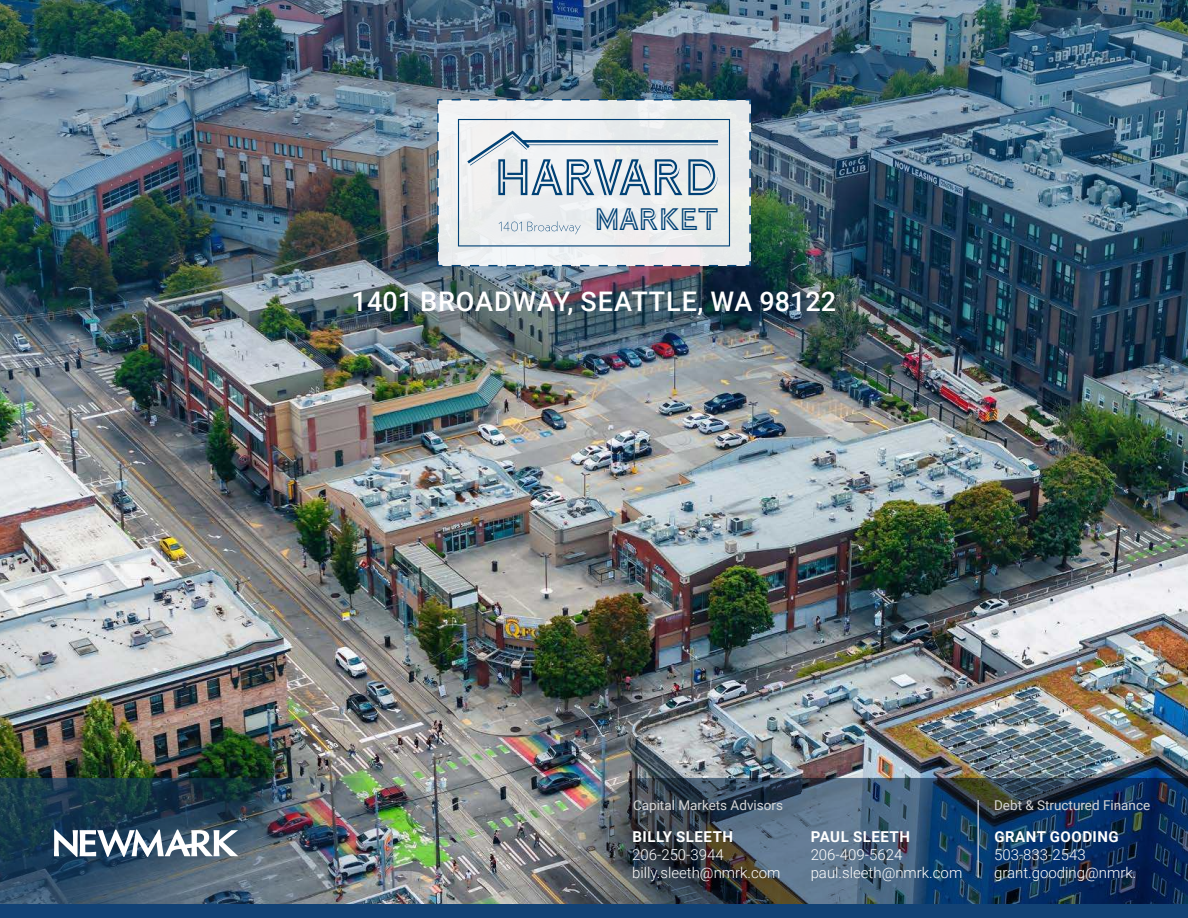
<style>
.page{position:relative;width:1188px;height:918px;background:#fff}
.page>*{position:absolute;margin:0;border:0;box-sizing:border-box;transform-origin:0 0}
.t1{font:33px "Continuo";color:#004175}
.Table_body_2{font:500 27px "Roboto";letter-spacing:.015em;color:#fff}
.t2{font:300 15px/18px "Roboto";color:#fff}
.t3{font:700 15px/18px "Roboto";letter-spacing:.035em;color:#fff}
.t4{font:13.5px "Roboto";color:#d6d6d6}
.s1{font-weight:700}
.s2{font-weight:300}
</style>
<div class="page">
<img style="left:0;top:541px;width:1188px;height:237px">
<img style="left:0;top:0;width:1188px;height:541px">
<img style="left:0;top:778px;width:449px;height:126px">
<img style="left:449px;top:778px;width:739px;height:126px">
<svg style="left:54px;top:829px;width:184px;height:28px"></svg>
<div style="left:438px;top:100px;width:312px;height:166px;background:#edeeef"></div>
<svg style="left:746px;top:261px;width:5px;height:5px"></svg>
<svg style="left:437px;top:261px;width:5px;height:5px"></svg>
<svg style="left:437px;top:113px;width:2px;height:10px"></svg>
<svg style="left:437px;top:132px;width:2px;height:9px"></svg>
<svg style="left:437px;top:150px;width:2px;height:10px"></svg>
<svg style="left:437px;top:169px;width:2px;height:9px"></svg>
<svg style="left:437px;top:187px;width:2px;height:10px"></svg>
<svg style="left:437px;top:206px;width:2px;height:9px"></svg>
<svg style="left:437px;top:224px;width:2px;height:9px"></svg>
<svg style="left:437px;top:243px;width:2px;height:9px"></svg>
<svg style="left:437px;top:99px;width:5px;height:5px"></svg>
<svg style="left:746px;top:99px;width:5px;height:5px"></svg>
<svg style="left:749px;top:113px;width:2px;height:10px"></svg>
<svg style="left:749px;top:132px;width:2px;height:9px"></svg>
<svg style="left:749px;top:150px;width:2px;height:10px"></svg>
<svg style="left:749px;top:169px;width:2px;height:9px"></svg>
<svg style="left:749px;top:187px;width:2px;height:10px"></svg>
<svg style="left:749px;top:206px;width:2px;height:9px"></svg>
<svg style="left:749px;top:224px;width:2px;height:9px"></svg>
<svg style="left:749px;top:243px;width:2px;height:9px"></svg>
<svg style="left:458px;top:119px;width:272px;height:127px"></svg>
<hr style="left:978px;top:800px;width:1px;height:78px;background:#fff">
<div style="left:0;top:904px;width:1188px;height:14px;background:#124275"></div>
<p class="t1" style="left:594px;top:203px;width:125px">MARKET</p>
<p class="Table_body_2" style="left:352px;top:282px;width:486px">1401 BROADWAY, SEATTLE, WA 98122</p>
<p class="t4" style="left:633px;top:796px;width:152px">Capital Markets Advisors</p>
<p class="t4" style="left:994px;top:796px;width:158px">Debt &amp; Structured Finance</p>
<p class="t2" style="left:632px;top:827px;width:102px"><span class="s1">BILLY SLEETH<br></span>206-250-3944</p>
<p class="t2" style="left:632px;top:863px;width:150px">billy.sleeth@nmrk.com</p>
<p class="t2" style="left:811px;top:827px;width:101px"><span class="s1">PAUL SLEETH<br></span>206-409-5624</p>
<p class="t2" style="left:811px;top:863px;width:153px">paul.sleeth@nmrk.com</p>
<p class="t3" style="left:994px;top:827px;width:126px">GRANT GOODING<br><span class="s2">503-833-2543</span></p>
<p class="t2" style="left:994px;top:863px;width:144px">grant.gooding@nmrk.</p>
</div>
